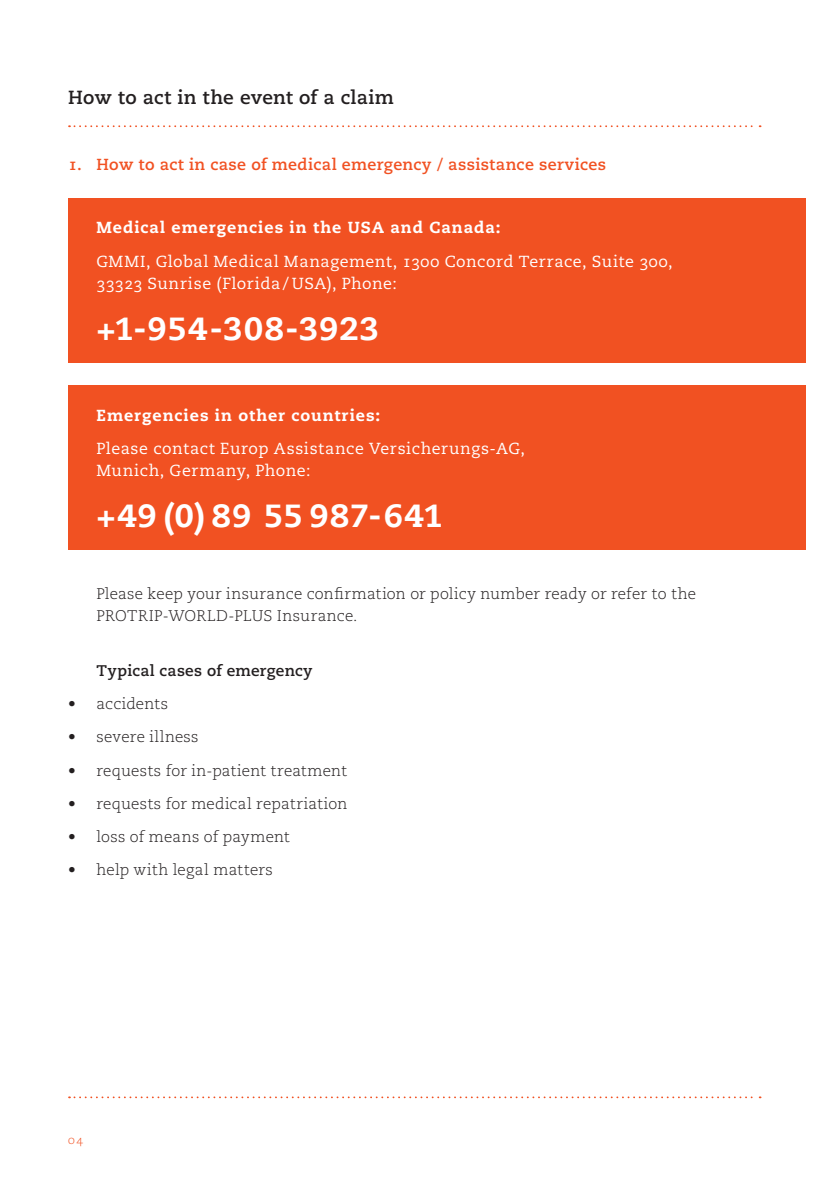
<style>
.page{position:relative;width:840px;height:1191px;background:#fff}
.page>*{position:absolute;margin:0;border:0;box-sizing:border-box;transform-origin:0 0}
.t1{font:800 32px "Caecilia LT Std";letter-spacing:.045em;color:#fff}
.t2{font:700 19px "Caecilia LT Std";letter-spacing:.015em;color:#231f20}
.t3{font:16px/22px "Caecilia LT Std";letter-spacing:.035em;color:#fff}
.t4{font:800 16px "Caecilia LT Std";letter-spacing:.055em;color:#fff}
.t5{font:700 16px "Caecilia LT Std";letter-spacing:.02em;color:#f15122}
.t6{font:300 15.4px/22px "Caecilia LT Std";letter-spacing:.015em;color:#231f20}
.t7{font:700 15.4px "Caecilia LT Std";letter-spacing:.015em;color:#231f20}
.t8{font:300 12px "Caecilia LT Std";color:#f15122}
.s1{font-weight:700}
</style>
<div class="page">
<svg style="left:69px;top:125px;width:691px;height:2px"></svg>
<svg style="left:69px;top:1096px;width:691px;height:2px"></svg>
<div style="left:68px;top:386px;width:737px;height:164px;background:#f15122"></div>
<div style="left:68px;top:198px;width:737px;height:165px;background:#f15122"></div>
<p class="t2" style="left:68px;top:86px;width:327px">How to act in the event of a claim</p>
<p class="t5" style="left:68px;top:155px;width:539px">1. How to act in case of medical emergency / assistance services</p>
<p class="t4" style="left:96px;top:218px;width:405px">Medical emergencies in the USA and Canada:</p>
<p class="t3" style="left:96px;top:251px;width:577px">GMMI, Global Medical Management, 1300 Concord Terrace, Suite 300,<br>33323 Sunrise (Florida / USA), Phone:</p>
<h1 class="t1" style="left:96px;top:309px;width:284px">+1-954-308-3923</h1>
<p class="t4" style="left:96px;top:405px;width:285px">Emergencies in other countries:</p>
<p class="t3" style="left:96px;top:438px;width:430px">Please contact Europ Assistance Versicherungs-AG,<br>Munich, Germany, Phone:</p>
<h1 class="t1" style="left:96px;top:496px;width:347px">+49 (0) 89 55 987-641</h1>
<p class="t6" style="left:96px;top:583px;width:600px">Please keep your insurance confirmation or policy number ready or refer to the<br>PROTRIP-WORLD-PLUS Insurance.</p>
<p class="t7" style="left:96px;top:662px;width:218px">Typical cases of emergency</p>
<p class="t6" style="left:68px;top:693px;width:102px"><span class="s1">•</span> accidents</p>
<p class="t6" style="left:68px;top:726px;width:132px"><span class="s1">•</span> severe illness</p>
<p class="t6" style="left:68px;top:759px;width:280px"><span class="s1">•</span> requests for in-patient treatment</p>
<p class="t6" style="left:68px;top:792px;width:281px"><span class="s1">•</span> requests for medical repatriation</p>
<p class="t6" style="left:68px;top:825px;width:223px"><span class="s1">•</span> loss of means of payment</p>
<p class="t6" style="left:68px;top:858px;width:206px"><span class="s1">•</span> help with legal matters</p>
<p class="t8" style="left:68px;top:1132px;width:16px">04</p>
</div>
